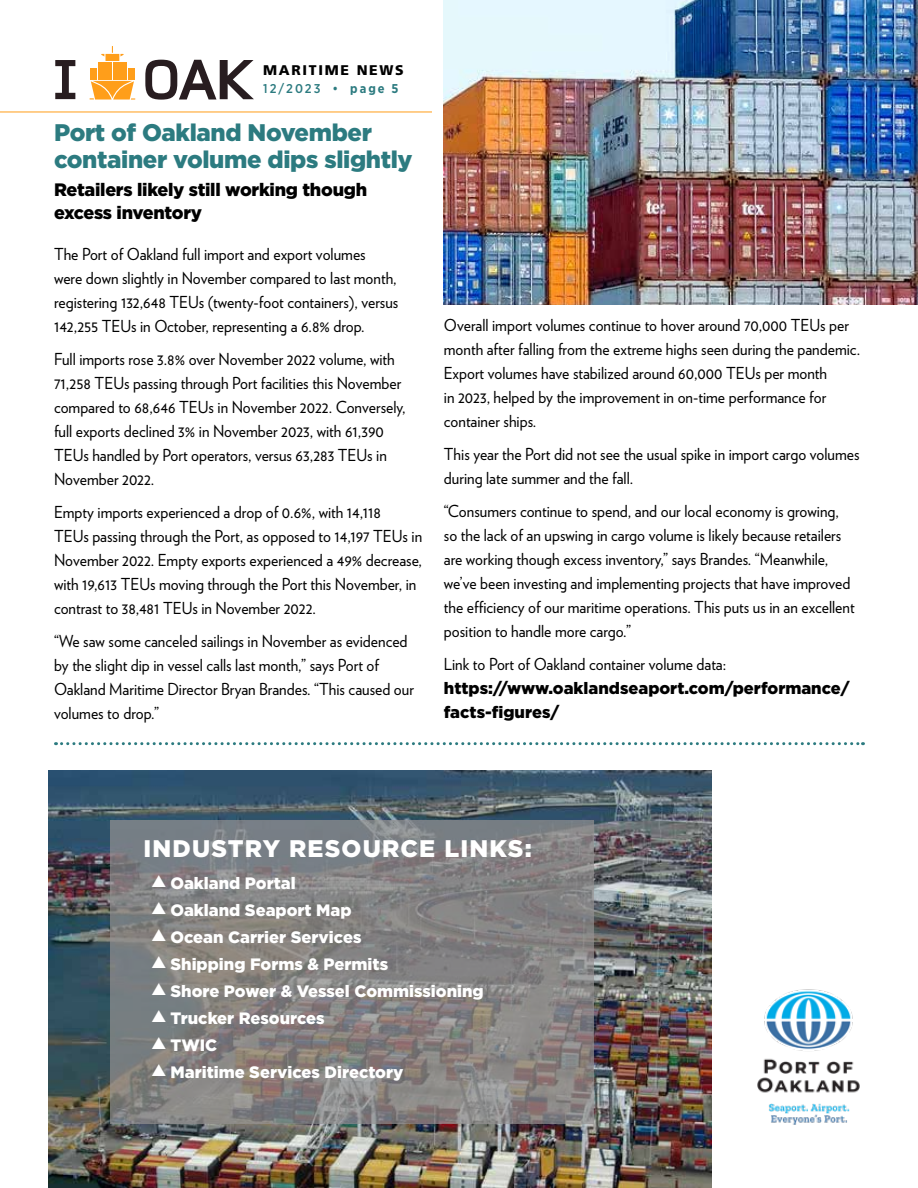
<style>
.page{position:relative;width:918px;height:1188px;background:#fff}
.page>*{position:absolute;margin:0;border:0;box-sizing:border-box;transform-origin:0 0}
.t1{font:900 24px/27px "Gotham";letter-spacing:-.015em;color:#2c7b80}
.t2{font:900 24px "Gotham";letter-spacing:.05em;color:#fff}
.t3{font:900 18px/22.5px "Gotham";letter-spacing:-.015em;color:#000}
.t4{font:16.5px/24px "Verlag";color:#000;scale:.95 1}
.t5{font:900 16.5px/27px "Gotham";color:#fff}
.t6{font:900 16.5px/24px "Gotham";color:#000}
.t7{font:900 14.1px "Frutiger LT Std";letter-spacing:.12em;color:#000}
.t8{font:500 12.75px "Gotham Narrow";letter-spacing:.16em;color:#2c7b80}
.s1{font-weight:700}
</style>
<div class="page">
<img style="left:444px;top:0;width:474px;height:304px">
<svg style="left:56px;top:742px;width:807px;height:3px"></svg>
<img style="left:49px;top:771px;width:663px;height:417px">
<svg style="left:110px;top:820px;width:483px;height:304px;background:#838182"></svg>
<img style="left:757px;top:989px;width:103px;height:136px">
<svg style="left:55px;top:60px;width:20px;height:39px"></svg>
<svg style="left:145px;top:60px;width:109px;height:40px"></svg>
<svg style="left:89px;top:46px;width:46px;height:54px"></svg>
<hr style="left:0;top:112px;width:432px;height:1px;background:#ff9e18">
<svg style="left:152px;top:875px;width:32px;height:13px"></svg>
<svg style="left:152px;top:902px;width:32px;height:13px"></svg>
<svg style="left:152px;top:929px;width:32px;height:13px"></svg>
<svg style="left:152px;top:956px;width:32px;height:13px"></svg>
<svg style="left:152px;top:983px;width:14px;height:12px"></svg>
<svg style="left:152px;top:1010px;width:14px;height:12px"></svg>
<svg style="left:152px;top:1037px;width:14px;height:12px"></svg>
<svg style="left:152px;top:1064px;width:14px;height:12px"></svg>
<p class="t7" style="left:263px;top:62px;width:142px">MARITIME NEWS</p>
<p class="t8" style="left:263px;top:81px;width:137px">12/2023 • <span class="s1">page 5</span></p>
<h1 class="t1" style="left:54px;top:118px;width:360px">Port of Oakland November container volume dips slightly</h1>
<p class="t3" style="left:54px;top:178px;width:315px">Retailers likely still working though excess inventory</p>
<p class="t4" style="left:54px;top:242px;width:364px">The Port of Oakland full import and export volumes<br>were down slightly in November compared to last month, registering 132,648 TEUs (twenty-foot containers), versus 142,255 TEUs in October, representing a 6.8% drop.</p>
<p class="t4" style="left:54px;top:347px;width:371px">Full imports rose 3.8% over November 2022 volume, with 71,258 TEUs passing through Port facilities this November compared to 68,646 TEUs in November 2022. Conversely, full exports declined 3% in November 2023, with 61,390<br>TEUs handled by Port operators, versus 63,283 TEUs in November 2022.</p>
<p class="t4" style="left:54px;top:500px;width:389px">Empty imports experienced a drop of 0.6%, with 14,118<br>TEUs passing through the Port, as opposed to 14,197 TEUs in November 2022. Empty exports experienced a 49% decrease, with 19,613 TEUs moving through the Port this November, in contrast to 38,481 TEUs in November 2022.</p>
<p class="t4" style="left:54px;top:629px;width:380px">“We saw some canceled sailings in November as evidenced by the slight dip in vessel calls last month,” says Port of Oakland Maritime Director Bryan Brandes. “This caused our volumes to drop.”</p>
<p class="t4" style="left:444px;top:312px;width:440px">Overall import volumes continue to hover around 70,000 TEUs per month after falling from the extreme highs seen during the pandemic.<br>Export volumes have stabilized around 60,000 TEUs per month<br>in 2023, helped by the improvement in on-time performance for container ships.</p>
<p class="t4" style="left:444px;top:441px;width:439px">This year the Port did not see the usual spike in import cargo volumes during late summer and the fall.</p>
<p class="t4" style="left:444px;top:498px;width:434px">“Consumers continue to spend, and our local economy is growing, so the lack of an upswing in cargo volume is likely because retailers are working though excess inventory,” says Brandes. “Meanwhile, we’ve been investing and implementing projects that have improved the efficiency of our maritime operations. This puts us in an excellent position to handle more cargo.”</p>
<p class="t4" style="left:444px;top:651px;width:299px">Link to Port of Oakland container volume data:</p>
<p class="t6" style="left:444px;top:676px;width:407px">https://www.oaklandseaport.com/performance/ facts-figures/</p>
<h1 class="t2" style="left:143px;top:832px;width:390px">INDUSTRY RESOURCE LINKS:</h1>
<p class="t5" style="left:170px;top:869px;width:315px">Oakland Portal<br>Oakland Seaport Map<br>Ocean Carrier Services<br>Shipping Forms &amp; Permits<br>Shore Power &amp; Vessel Commissioning<br>Trucker Resources<br>TWIC<br>Maritime Services Directory</p>
</div>
